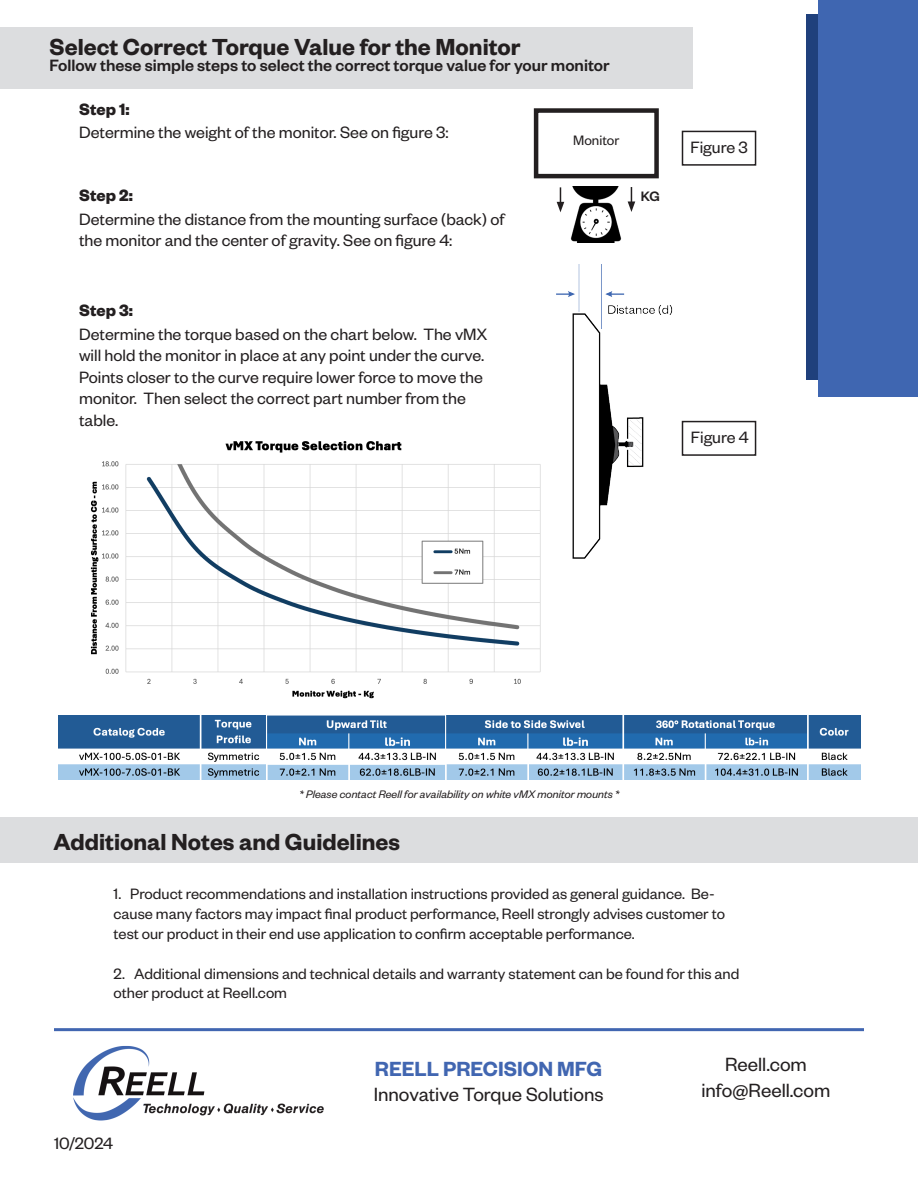
<style>
.page{position:relative;width:918px;height:1188px;background:#fff}
.page>*{position:absolute;margin:0;border:0;box-sizing:border-box;transform-origin:0 0}
.t1{font:25.5px "Founders Grotesk Sm Bd";color:#231f20}
.t2{font:22.5px "Founders Grotesk Sm Bd";color:#4166b1}
.t3{font:21px "Founders Grotesk";color:#231f20}
.t4{font:18px/21.6px "Founders Grotesk";color:#231f20}
.t5{font:18px "Founders Grotesk Med";color:#231f20}
.t6{font:700 18px "Founders Grotesk";color:#231f20}
.t7{font:16.5px/19.8px "Founders Grotesk";color:#231f20}
.t8{font:15px "Founders Grotesk";color:#231f20}
.t9{font:15px "Founders Grotesk Med";color:#231f20}
.t10{font:italic 12px "Founders Grotesk";color:#231f20}
</style>
<div class="page">
<div style="left:806px;top:14px;width:111px;height:365px;background:#1f407c"></div>
<div style="left:818px;top:0;width:100px;height:397px;background:#3f66b1"></div>
<hr style="left:54px;top:1028px;width:810px;height:3px;background:#4166b1">
<img style="left:73px;top:1046px;width:251px;height:75px">
<div style="left:0;top:27px;width:692px;height:61px;background:#dcdddf"></div>
<div style="left:0;top:818px;width:918px;height:45px;background:#dcdddf"></div>
<div style="left:682px;top:421px;width:74px;height:35px;border:2px solid #231f20"></div>
<div style="left:682px;top:131px;width:74px;height:35px;border:2px solid #231f20"></div>
<img style="left:570px;top:187px;width:52px;height:56px">
<div style="left:534px;top:108px;width:125px;height:70px;border:4px solid #231f20"></div>
<svg style="left:628px;top:187px;width:7px;height:25px"></svg>
<svg style="left:557px;top:187px;width:7px;height:25px"></svg>
<img style="left:556px;top:265px;width:116px;height:293px">
<img style="left:90px;top:441px;width:451px;height:258px">
<img style="left:58px;top:715px;width:803px;height:65px">
<p class="t1" style="left:50px;top:30px;width:473px">Select Correct Torque Value for the Monitor</p>
<p class="t5" style="left:50px;top:54px;width:562px">Follow these simple steps to select the correct torque value for your monitor</p>
<p class="t6" style="left:79px;top:98px;width:52px">Step 1:</p>
<p class="t4" style="left:79px;top:121px;width:371px">Determine the weight of the monitor. See on figure 3:</p>
<p class="t8" style="left:573px;top:131px;width:48px">Monitor</p>
<p class="t6" style="left:79px;top:184px;width:56px">Step 2:</p>
<p class="t4" style="left:79px;top:207px;width:427px">Determine the distance from the mounting surface (back) of the monitor and the center of gravity. See on figure 4:</p>
<p class="t6" style="left:79px;top:299px;width:56px">Step 3:</p>
<p class="t4" style="left:79px;top:322px;width:410px">Determine the torque based on the chart below. The vMX will hold the monitor in place at any point under the curve.<br>Points closer to the curve require lower force to move the monitor. Then select the correct part number from the table.</p>
<p class="t9" style="left:641px;top:186px;width:20px">KG</p>
<p class="t4" style="left:690px;top:135px;width:59px">Figure 3</p>
<p class="t4" style="left:691px;top:426px;width:59px">Figure 4</p>
<p class="t10" style="left:300px;top:786px;width:321px">* Please contact Reell for availability on white vMX monitor mounts *</p>
<p class="t1" style="left:54px;top:826px;width:348px">Additional Notes and Guidelines</p>
<p class="t7" style="left:114px;top:883px;width:613px">1. Product recommendations and installation instructions provided as general guidance. Be&shy;cause many factors may impact final product performance, Reell strongly advises customer to test our product in their end use application to confirm acceptable performance.</p>
<p class="t7" style="left:114px;top:963px;width:627px">2. Additional dimensions and technical details and warranty statement can be found for this and other product at Reell.com</p>
<p class="t4" style="left:54px;top:1131px;width:61px">10/2024</p>
<p class="t2" style="left:375px;top:1054px;width:229px">REELL PRECISION MFG</p>
<p class="t3" style="left:374px;top:1081px;width:231px">Innovative Torque Solutions</p>
<p class="t3" style="left:725px;top:1052px;width:83px">Reell.com</p>
<p class="t3" style="left:701px;top:1077px;width:131px">info@Reell.com</p>
</div>
